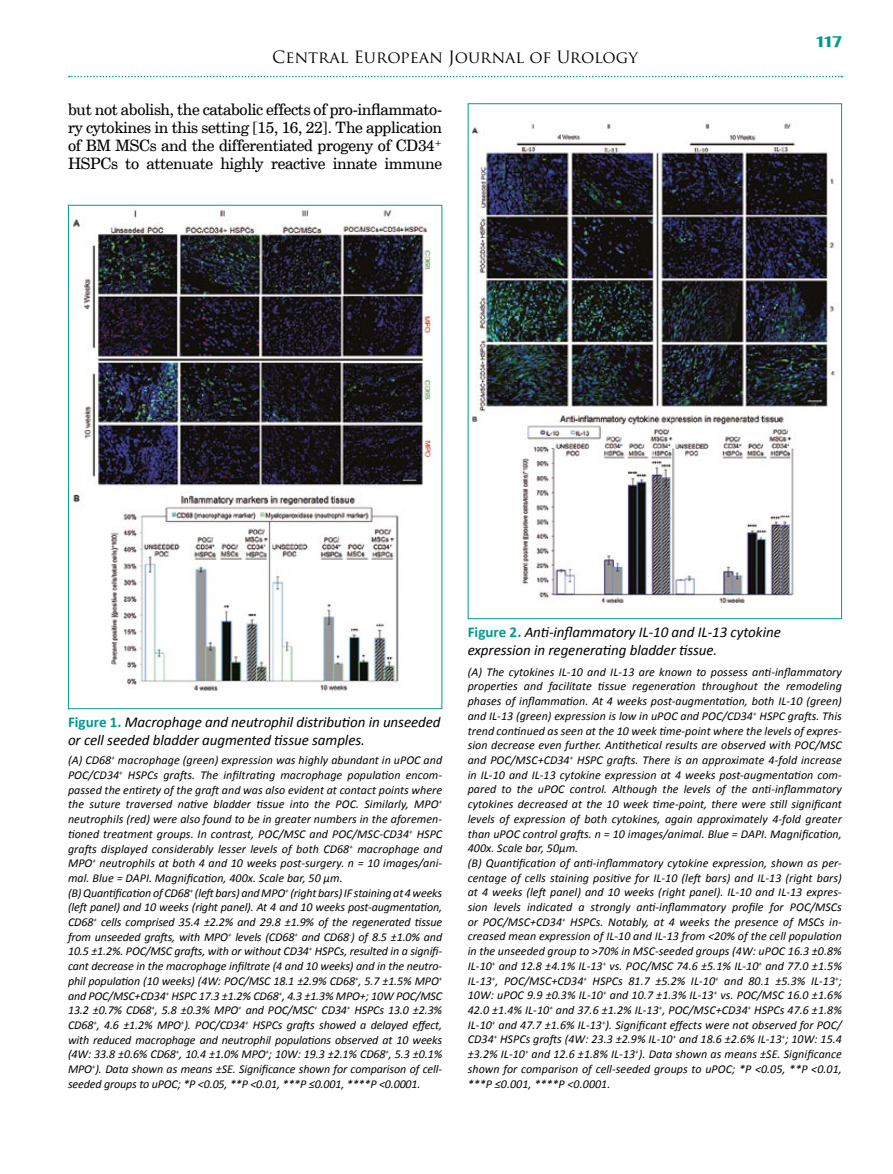
<style>
.page{position:relative;width:893px;height:1174px;background:#fff}
.page>*{position:absolute;margin:0;border:0;box-sizing:border-box;transform-origin:0 0}
.t1{font:16.5px "Trajan Pro";color:#000}
.Tekst_główny{font:15.75px/18px "Cent Schbook EU";letter-spacing:-.02em;color:#000;text-align:justify}
.Podpis_pod_zdjęcie_i{font:italic 15px/18px "Calibri";letter-spacing:-.005em;color:#000}
.t2{font:15px "Alternate Gothic No 2 EU";color:#009993;scale:2 1}
.Podpis_pod_zdjęcie_i-2{font:italic 12px/14.7px "Calibri";letter-spacing:.005em;color:#000;text-align:justify}
.s1{font-weight:700;font-style:normal;color:#009993}
</style>
<div class="page">
<svg style="left:69px;top:76px;width:773px;height:1px"></svg>
<img style="left:73px;top:209px;width:359px;height:482px">
<img style="left:471px;top:123px;width:364px;height:482px">
<p class="t1" style="left:272px;top:47px;width:367px">Central European Journal of Urology</p>
<p class="Tekst_główny" style="left:68px;top:101px;width:376px">but not abolish, the catabolic effects of pro-inflammato&shy;ry cytokines in this setting [15, 16, 22]. The application of BM MSCs and the differentiated progeny of CD34<sup>+ </sup>HSPCs to attenuate highly reactive innate immune</p>
<p class="t2" style="left:817px;top:33px;width:14px">117</p>
<p class="Podpis_pod_zdjęcie_i" style="left:68px;top:712px;width:374px"><span class="s1">Figure 1.</span> Macrophage and neutrophil distribution in unseeded or cell seeded bladder augmented tissue samples.</p>
<p class="Podpis_pod_zdjęcie_i-2" style="left:68px;top:752px;width:376px">(A) CD68<sup>+</sup> macrophage (green) expression was highly abundant in uPOC and POC/CD34<sup>+</sup> HSPCs grafts. The infiltrating macrophage population encom&shy;passed the entirety of the graft and was also evident at contact points where the suture traversed native bladder tissue into the POC. Similarly, MPO<sup>+ </sup>neutrophils (red) were also found to be in greater numbers in the aforemen&shy;tioned treatment groups. In contrast, POC/MSC and POC/MSC-CD34<sup>+</sup> HSPC grafts displayed considerably lesser levels of both CD68<sup>+</sup> macrophage and MPO<sup>+</sup> neutrophils at both 4 and 10 weeks post-surgery. n = 10 images/ani&shy;mal. Blue = DAPI. Magnification, 400x. Scale bar, 50 µm.</p>
<p class="Podpis_pod_zdjęcie_i-2" style="left:68px;top:885px;width:376px">(B) Quantification of CD68<sup>+</sup> (left bars) and MPO<sup>+</sup> (right bars) IF staining at 4 weeks (left panel) and 10 weeks (right panel). At 4 and 10 weeks post-augmentation, CD68<sup>+</sup> cells comprised 35.4 ±2.2% and 29.8 ±1.9% of the regenerated tissue from unseeded grafts, with MPO<sup>+</sup> levels (CD68<sup>+</sup> and CD68<sup>-</sup>) of 8.5 ±1.0% and 10.5 ±1.2%. POC/MSC grafts, with or without CD34<sup>+</sup> HSPCs, resulted in a signifi&shy;cant decrease in the macrophage infiltrate (4 and 10 weeks) and in the neutro&shy;phil population (10 weeks) (4W: POC/MSC 18.1 ±2.9% CD68<sup>+</sup>, 5.7 ±1.5% MPO<sup>+ </sup>and POC/MSC+CD34<sup>+</sup> HSPC 17.3 ±1.2% CD68<sup>+</sup>, 4.3 ±1.3% MPO+; 10W POC/MSC 13.2 ±0.7% CD68<sup>+</sup>, 5.8 ±0.3% MPO<sup>+</sup> and POC/MSC<sup>+</sup> CD34<sup>+</sup> HSPCs 13.0 ±2.3% CD68<sup>+</sup>, 4.6 ±1.2% MPO<sup>+</sup>). POC/CD34<sup>+</sup> HSPCs grafts showed a delayed effect, with reduced macrophage and neutrophil populations observed at 10 weeks (4W: 33.8 ±0.6% CD68<sup>+</sup>, 10.4 ±1.0% MPO<sup>+</sup>; 10W: 19.3 ±2.1% CD68<sup>+</sup>, 5.3 ±0.1% MPO<sup>+</sup>). Data shown as means ±SE. Significance shown for comparison of cell&shy;seeded groups to uPOC; *P &lt;0.05, **P &lt;0.01, ***P ≤0.001, ****P &lt;0.0001.</p>
<p class="Podpis_pod_zdjęcie_i" style="left:468px;top:622px;width:315px"><span class="s1">Figure 2.</span> Anti-inflammatory IL-10 and IL-13 cytokine expression in regenerating bladder tissue.</p>
<p class="Podpis_pod_zdjęcie_i-2" style="left:468px;top:664px;width:376px">(A) The cytokines IL-10 and IL-13 are known to possess anti-inflammatory properties and facilitate tissue regeneration throughout the remodeling phases of inflammation. At 4 weeks post-augmentation, both IL-10 (green) and IL-13 (green) expression is low in uPOC and POC/CD34<sup>+</sup> HSPC grafts. This trend continued as seen at the 10 week time-point where the levels of expres&shy;sion decrease even further. Antithetical results are observed with POC/MSC and POC/MSC+CD34<sup>+</sup> HSPC grafts. There is an approximate 4-fold increase in IL-10 and IL-13 cytokine expression at 4 weeks post-augmentation com&shy;pared to the uPOC control. Although the levels of the anti-inflammatory cytokines decreased at the 10 week time-point, there were still significant levels of expression of both cytokines, again approximately 4-fold greater than uPOC control grafts. n = 10 images/animal. Blue = DAPI. Magnification, 400x. Scale bar, 50µm.</p>
<p class="Podpis_pod_zdjęcie_i-2" style="left:468px;top:855px;width:376px">(B) Quantification of anti-inflammatory cytokine expression, shown as per&shy;centage of cells staining positive for IL-10 (left bars) and IL-13 (right bars) at 4 weeks (left panel) and 10 weeks (right panel). IL-10 and IL-13 expres&shy;sion levels indicated a strongly anti-inflammatory profile for POC/MSCs or POC/MSC+CD34<sup>+</sup> HSPCs. Notably, at 4 weeks the presence of MSCs in&shy;creased mean expression of IL-10 and IL-13 from &lt;20% of the cell population in the unseeded group to &gt;70% in MSC-seeded groups (4W: uPOC 16.3 ±0.8% IL-10<sup>+</sup> and 12.8 ±4.1% IL-13<sup>+</sup> vs. POC/MSC 74.6 ±5.1% IL-10<sup>+</sup> and 77.0 ±1.5% IL-13<sup>+</sup>, POC/MSC+CD34<sup>+</sup> HSPCs 81.7 ±5.2% IL-10<sup>+</sup> and 80.1 ±5.3% IL-13<sup>+</sup>; 10W: uPOC 9.9 ±0.3% IL-10<sup>+</sup> and 10.7 ±1.3% IL-13<sup>+</sup> vs. POC/MSC 16.0 ±1.6% 42.0 ±1.4% IL-10<sup>+</sup> and 37.6 ±1.2% IL-13<sup>+</sup>, POC/MSC+CD34<sup>+</sup> HSPCs 47.6 ±1.8% IL-10<sup>+</sup> and 47.7 ±1.6% IL-13<sup>+</sup>). Significant effects were not observed for POC/ CD34<sup>+</sup> HSPCs grafts (4W: 23.3 ±2.9% IL-10<sup>+</sup> and 18.6 ±2.6% IL-13<sup>+</sup>; 10W: 15.4 ±3.2% IL-10<sup>+</sup> and 12.6 ±1.8% IL-13<sup>+</sup>). Data shown as means ±SE. Significance shown for comparison of cell-seeded groups to uPOC; *P &lt;0.05, **P &lt;0.01, ***P ≤0.001, ****P &lt;0.0001.</p>
</div>
